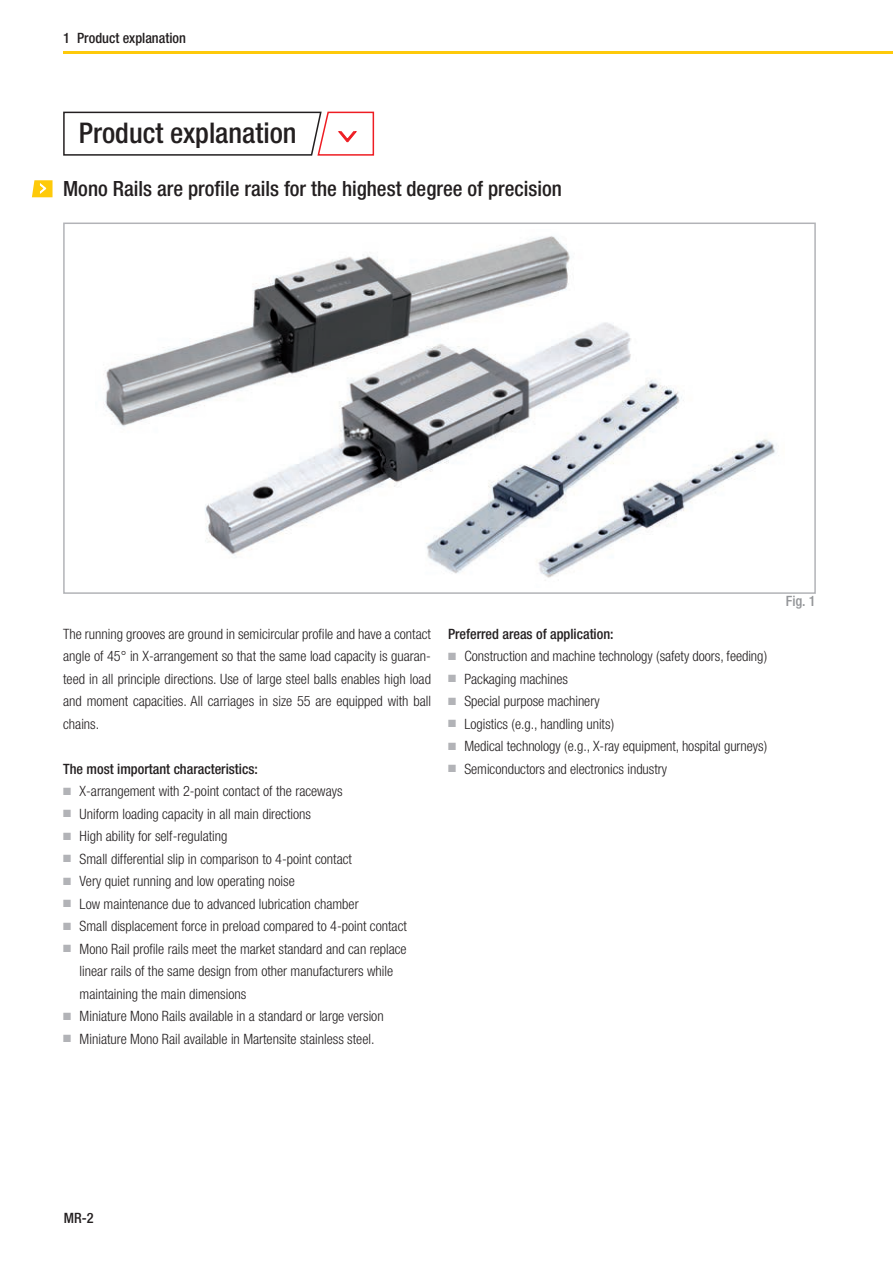
<style>
.page{position:relative;width:893px;height:1263px;background:#fff}
.page>*{position:absolute;margin:0;border:0;box-sizing:border-box;transform-origin:0 0}
.t1{font:500 condensed 28.5px "Helvetica Neue LT Std";color:#231f20}
.t2{font:500 condensed 21px "Helvetica Neue LT Std";color:#231f20}
.t3{font:300 condensed 14.25px/22.5px "Helvetica Neue LT Std";color:#231f20;text-align:justify}
.t4{font:500 condensed 14.25px "Helvetica Neue LT Std";color:#231f20}
.t5{font:500 condensed 14.25px "Helvetica Neue LT Std";color:#939598}
.s1{color:#b2b3b7}
</style>
<div class="page">
<hr style="left:64px;top:51px;width:829px;height:3px;background:#feca0a">
<svg style="left:63px;top:111px;width:312px;height:45px"></svg>
<svg style="left:32px;top:180px;width:21px;height:17px"></svg>
<div style="left:63px;top:223px;width:753px;height:371px;border:2px solid #b2b3b7"></div>
<img style="left:103px;top:236px;width:674px;height:345px">
<p class="t4" style="left:63px;top:29px;width:124px">1 Product explanation</p>
<h1 class="t1" style="left:79px;top:116px;width:219px">Product explanation</h1>
<h2 class="t2" style="left:63px;top:176px;width:500px">Mono Rails are profile rails for the highest degree of precision</h2>
<p class="t3" style="left:63px;top:622px;width:369px">The running grooves are ground in semicircular profile and have a contact angle of 45° in X-arrangement so that the same load capacity is guaran&shy;teed in all principle directions. Use of large steel balls enables high load and moment capacities. All carriages in size 55 are equipped with ball chains.</p>
<p class="t4" style="left:63px;top:760px;width:196px">The most important characteristics:</p>
<p class="t3" style="left:63px;top:780px;width:281px"><span class="s1">■</span> X-arrangement with 2-point contact of the raceways</p>
<p class="t3" style="left:63px;top:802px;width:249px"><span class="s1">■</span> Uniform loading capacity in all main directions</p>
<p class="t3" style="left:63px;top:825px;width:166px"><span class="s1">■</span> High ability for self-regulating</p>
<p class="t3" style="left:63px;top:847px;width:290px"><span class="s1">■</span> Small differential slip in comparison to 4-point contact</p>
<p class="t3" style="left:63px;top:870px;width:233px"><span class="s1">■</span> Very quiet running and low operating noise</p>
<p class="t3" style="left:63px;top:892px;width:297px"><span class="s1">■</span> Low maintenance due to advanced lubrication chamber</p>
<p class="t3" style="left:63px;top:915px;width:345px"><span class="s1">■</span> Small displacement force in preload compared to 4-point contact</p>
<p class="t3" style="left:80px;top:937px;width:329px;text-align:left;text-indent:-16px"><span class="s1">■</span> Mono Rail profile rails meet the market standard and can replace linear rails of the same design from other manufacturers while maintaining the main dimensions</p>
<p class="t3" style="left:63px;top:1005px;width:322px"><span class="s1">■</span> Miniature Mono Rails available in a standard or large version</p>
<p class="t3" style="left:63px;top:1027px;width:313px"><span class="s1">■</span> Miniature Mono Rail available in Martensite stainless steel.</p>
<p class="t4" style="left:448px;top:625px;width:167px">Preferred areas of application:</p>
<p class="t3" style="left:448px;top:645px;width:321px"><span class="s1">■</span> Construction and machine technology (safety doors, feeding )</p>
<p class="t3" style="left:448px;top:667px;width:121px"><span class="s1">■</span> Packaging machines</p>
<p class="t3" style="left:448px;top:690px;width:153px"><span class="s1">■</span> Special purpose machinery</p>
<p class="t3" style="left:448px;top:712px;width:168px"><span class="s1">■</span> Logistics (e.g., handling units )</p>
<p class="t3" style="left:448px;top:735px;width:321px"><span class="s1">■</span> Medical technology (e.g., X-ray equipment, hospital gurneys )</p>
<p class="t3" style="left:448px;top:757px;width:221px"><span class="s1">■</span> Semiconductors and electronics industry</p>
<p class="t5" style="left:786px;top:593px;width:32px">Fig. 1</p>
<p class="t4" style="left:64px;top:1210px;width:31px">MR-2</p>
</div>
